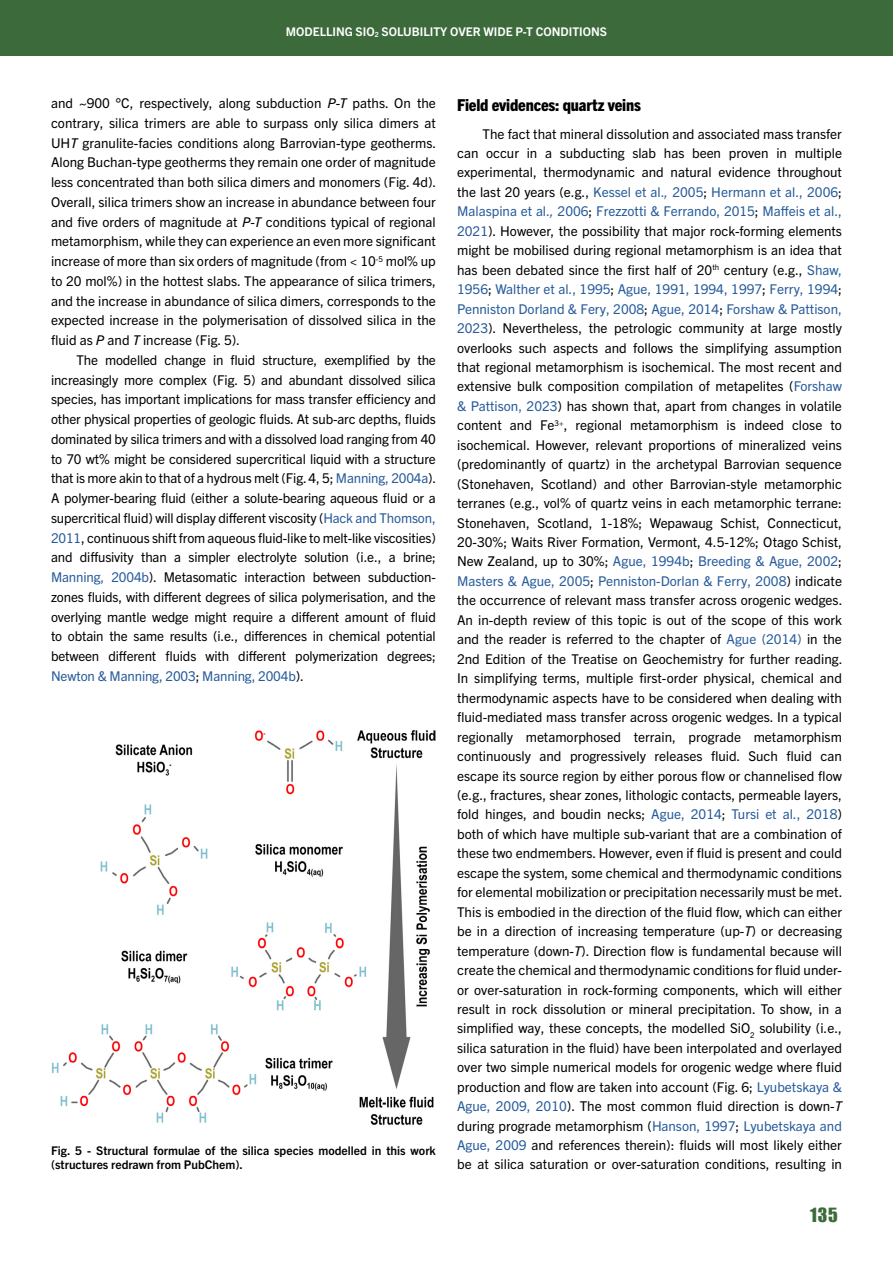
<style>
.page{position:relative;width:893px;height:1263px;background:#fff}
.page>*{position:absolute;margin:0;border:0;box-sizing:border-box;transform-origin:0 0}
.t1{font:18px "Impact";color:#3c6a3a}
.t2{font:800 condensed 16.5px "Trade Gothic Next LT Pro";letter-spacing:-.01em;color:#000;scale:1.06 1}
.t3{font:13.5px/19.5px "Trade Gothic Next LT Pro";color:#000;text-align:justify}
.t4{font:700 12px/14.2px "Trade Gothic Next LT Pro";color:#000}
.t5{font:700 12px "Trade Gothic Next LT Pro";color:#fff}
.s1{font-style:italic}
.s2{color:#275b9b}
.s3{font-style:italic;color:#275b9b}
</style>
<div class="page">
<div style="left:0;top:0;width:893px;height:55px;background:#3c6a3a"></div>
<img style="left:51px;top:730px;width:385px;height:395px">
<p class="t5" style="left:286px;top:23px;width:323px">MODELLING SIO<sub>2</sub> SOLUBILITY OVER WIDE P-T CONDITIONS</p>
<p class="t3" style="left:51px;top:93px;width:387px">and ~900 °C, respectively, along subduction <span class="s1">P-T</span> paths. On the contrary, silica trimers are able to surpass only silica dimers at UH<span class="s1">T</span> granulite-facies conditions along Barrovian-type geotherms.<br>Along Buchan-type geotherms they remain one order of magnitude less concentrated than both silica dimers and monomers (Fig. 4d).<br>Overall, silica trimers show an increase in abundance between four and five orders of magnitude at <span class="s1">P-T</span> conditions typical of regional metamorphism, while they can experience an even more significant increase of more than six orders of magnitude (from &lt; 10<sup>-5</sup> mol% up to 20 mol%) in the hottest slabs. The appearance of silica trimers, and the increase in abundance of silica dimers, corresponds to the expected increase in the polymerisation of dissolved silica in the fluid as <span class="s1">P</span> and <span class="s1">T</span> increase (Fig. 5).</p>
<p class="t3" style="left:51px;top:349px;width:387px;text-indent:26px">The modelled change in fluid structure, exemplified by the increasingly more complex (Fig. 5) and abundant dissolved silica species, has important implications for mass transfer efficiency and other physical properties of geologic fluids. At sub-arc depths, fluids dominated by silica trimers and with a dissolved load ranging from 40 to 70 wt% might be considered supercritical liquid with a structure that is more akin to that of a hydrous melt (Fig. 4, 5; <span class="s2">Manning, 2004a</span>).<br>A polymer-bearing fluid (either a solute-bearing aqueous fluid or a supercritical fluid) will display different viscosity (<span class="s2">Hack and Thomson, 2011</span>, continuous shift from aqueous fluid-like to melt-like viscosities) and diffusivity than a simpler electrolyte solution (i.e., a brine; <span class="s2">Manning, 2004b</span>). Metasomatic interaction between subduction&shy;zones fluids, with different degrees of silica polymerisation, and the overlying mantle wedge might require a different amount of fluid to obtain the same results (i.e., differences in chemical potential between different fluids with different polymerization degrees; <span class="s2">Newton &amp; Manning, 2003</span>; <span class="s2">Manning, 2004b</span>).</p>
<p class="t4" style="left:51px;top:1143px;width:386px">Fig. 5 - Structural formulae of the silica species modelled in this work (structures redrawn from PubChem).</p>
<p class="t2" style="left:457px;top:93px;width:175px">Field evidences: quartz veins</p>
<p class="t3" style="left:457px;top:123px;width:387px;text-indent:26px">The fact that mineral dissolution and associated mass transfer can occur in a subducting slab has been proven in multiple experimental, thermodynamic and natural evidence throughout the last 20 years (e.g., <span class="s2">Kessel et al.</span><span class="s3">,</span> <span class="s2">2005</span>; <span class="s2">Hermann et al., 2006</span>; <span class="s2">Malaspina et al.</span><span class="s3">,</span> <span class="s2">2006</span>; <span class="s2">Frezzotti &amp; Ferrando, 2015</span>; <span class="s2">Maffeis et al., 2021</span>). However, the possibility that major rock-forming elements might be mobilised during regional metamorphism is an idea that has been debated since the first half of 20<sup>th</sup> century (e.g., <span class="s2">Shaw, 1956</span>; <span class="s2">Walther et al., 1995</span>; <span class="s2">Ague, 1991, 1994, 1997</span>; <span class="s2">Ferry, 1994</span>; <span class="s2">Penniston Dorland &amp; Fery, 2008</span>; <span class="s2">Ague, 2014</span>; <span class="s2">Forshaw &amp; Pattison, 2023</span>). Nevertheless, the petrologic community at large mostly overlooks such aspects and follows the simplifying assumption that regional metamorphism is isochemical. The most recent and extensive bulk composition compilation of metapelites (<span class="s2">Forshaw &amp; Pattison, 2023</span>) has shown that, apart from changes in volatile content and Fe<sup>3+</sup>, regional metamorphism is indeed close to isochemical. However, relevant proportions of mineralized veins (predominantly of quartz) in the archetypal Barrovian sequence (Stonehaven, Scotland) and other Barrovian-style metamorphic terranes (e.g., vol% of quartz veins in each metamorphic terrane:<br>Stonehaven, Scotland, 1-18%; Wepawaug Schist, Connecticut, 20-30%; Waits River Formation, Vermont, 4.5-12%; Otago Schist, New Zealand, up to 30%; <span class="s2">Ague, 1994b</span>; <span class="s2">Breeding &amp; Ague, 2002</span>; <span class="s2">Masters &amp; Ague, 2005</span>; <span class="s2">Penniston-Dorlan &amp; Ferry, 2008</span>) indicate the occurrence of relevant mass transfer across orogenic wedges.<br>An in-depth review of this topic is out of the scope of this work and the reader is referred to the chapter of <span class="s2">Ague (2014)</span> in the 2nd Edition of the Treatise on Geochemistry for further reading.<br>In simplifying terms, multiple first-order physical, chemical and thermodynamic aspects have to be considered when dealing with fluid-mediated mass transfer across orogenic wedges. In a typical regionally metamorphosed terrain, prograde metamorphism continuously and progressively releases fluid. Such fluid can escape its source region by either porous flow or channelised flow (e.g., fractures, shear zones, lithologic contacts, permeable layers, fold hinges, and boudin necks; <span class="s2">Ague, 2014</span>; <span class="s2">Tursi et al., 2018</span>) both of which have multiple sub-variant that are a combination of these two endmembers. However, even if fluid is present and could escape the system, some chemical and thermodynamic conditions for elemental mobilization or precipitation necessarily must be met.<br>This is embodied in the direction of the fluid flow, which can either be in a direction of increasing temperature (up-<span class="s1">T</span>) or decreasing temperature (down-<span class="s1">T</span>). Direction flow is fundamental because will create the chemical and thermodynamic conditions for fluid under&shy;or over-saturation in rock-forming components, which will either result in rock dissolution or mineral precipitation. To show, in a simplified way, these concepts, the modelled SiO<sub>2</sub> solubility (i.e., silica saturation in the fluid) have been interpolated and overlayed over two simple numerical models for orogenic wedge where fluid production and flow are taken into account (Fig. 6; <span class="s2">Lyubetskaya &amp; Ague, 2009, 2010</span>). The most common fluid direction is down-<span class="s1">T </span>during prograde metamorphism (<span class="s2">Hanson, 1997</span>; <span class="s2">Lyubetskaya and Ague, 2009</span> and references therein): fluids will most likely either be at silica saturation or over-saturation conditions, resulting in</p>
<h1 class="t1" style="left:810px;top:1201px;width:29px">135</h1>
</div>
